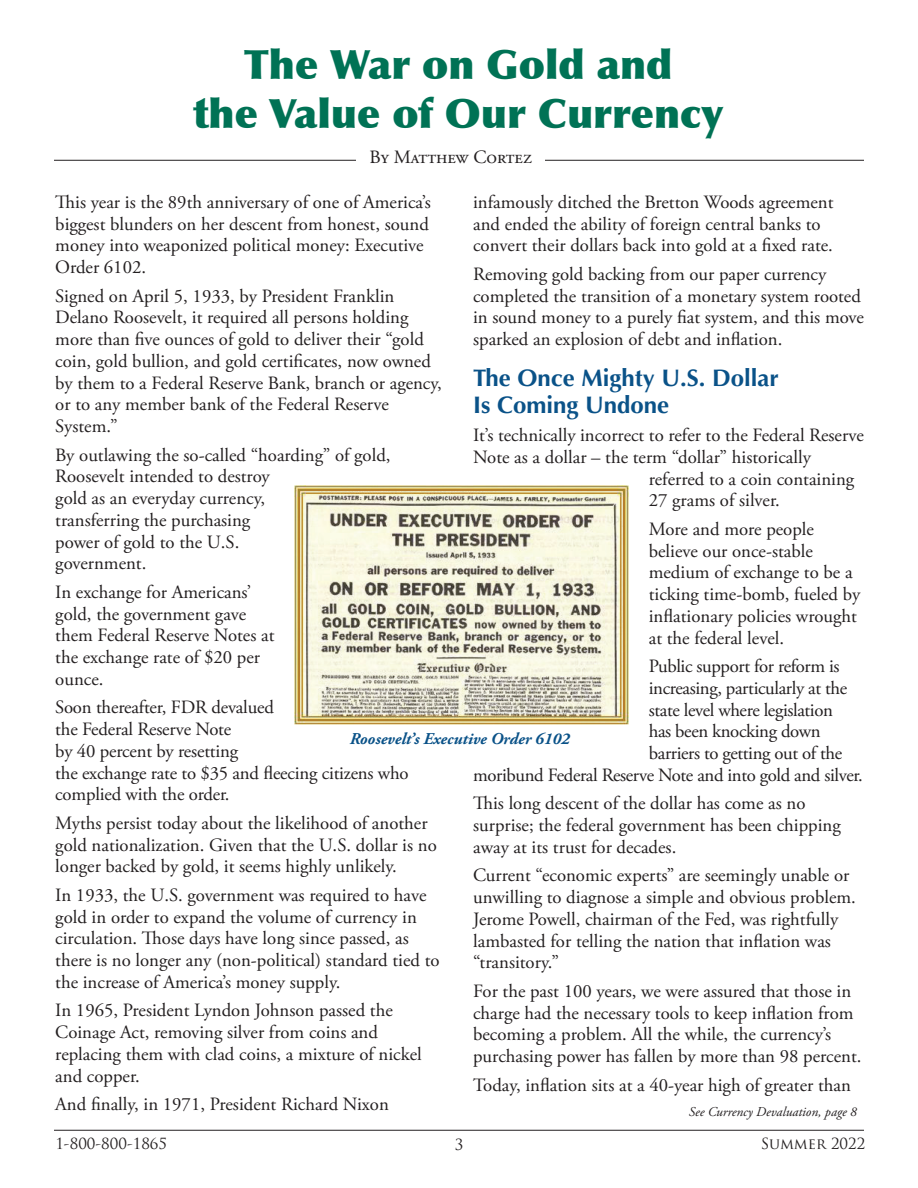
<style>
.page{position:relative;width:918px;height:1188px;background:#fff}
.page>*{position:absolute;margin:0;border:0;box-sizing:border-box;transform-origin:0 0}
.main_headlines{font:900 40.5px/48.6px "Optima";color:#007255;text-align:center}
.sub_heads{font:700 24px/27px "Optima";color:#0a5288}
.main_body{font:18.75px/21.8px "Adobe Garamond Pro";color:#231f20}
.main_body-2{font:18.75px "Adobe Garamond Pro";letter-spacing:-.02em;color:#231f20}
.picture_captions{font:italic 700 16.5px "Adobe Garamond Pro";color:#0a5288}
.t1{font:15px "Trajan Pro";color:#231f20}
.t2{font:italic 13.5px "Adobe Garamond Pro";color:#231f20}
</style>
<div class="page">
<hr style="left:54px;top:1130px;width:810px;height:1px;background:#231f20">
<hr style="left:54px;top:160px;width:810px;height:1px;background:#231f20">
<div style="left:356px;top:149px;width:189px;height:27px;background:#fff"></div>
<img style="left:295px;top:486px;width:334px;height:239px">
<p class="main_headlines" style="left:194px;top:41px;width:531px">The War on Gold and<br>the Value of Our Currency</p>
<p class="main_body" style="left:369px;top:146px;width:164px">By Matthew Cortez</p>
<p class="main_body" style="left:55px;top:192px;width:377px">This year is the 89th anniversary of one of America’s biggest blunders on her descent from honest, sound money into weaponized political money: Executive Order 6102.</p>
<p class="main_body" style="left:55px;top:286px;width:388px">Signed on April 5, 1933, by President Franklin Delano Roosevelt, it required all persons holding more than five ounces of gold to deliver their “gold coin, gold bullion, and gold certificates, now owned by them to a Federal Reserve Bank, branch or agency, or to any member bank of the Federal Reserve System.”</p>
<p class="main_body" style="left:55px;top:445px;width:337px">By outlawing the so-called “hoarding” of gold,<br>Roosevelt intended to destroy<br>gold as an everyday currency,<br>transferring the purchasing<br>power of gold to the U.S.<br>government.</p>
<p class="main_body" style="left:55px;top:582px;width:221px">In exchange for Americans’ gold, the government gave them Federal Reserve Notes at the exchange rate of $20 per ounce.</p>
<p class="main_body" style="left:55px;top:697px;width:355px">Soon thereafter, FDR devalued<br>the Federal Reserve Note<br>by 40 percent by resetting<br>the exchange rate to $35 and fleecing citizens who complied with the order.</p>
<p class="main_body" style="left:55px;top:813px;width:383px">Myths persist today about the likelihood of another gold nationalization. Given that the U.S. dollar is no longer backed by gold, it seems highly unlikely.</p>
<p class="main_body" style="left:55px;top:885px;width:386px">In 1933, the U.S. government was required to have gold in order to expand the volume of currency in circulation. Those days have long since passed, as there is no longer any (non-political) standard tied to the increase of America’s money supply.</p>
<p class="main_body" style="left:55px;top:1000px;width:368px">In 1965, President Lyndon Johnson passed the Coinage Act, removing silver from coins and replacing them with clad coins, a mixture of nickel and copper.</p>
<p class="main_body" style="left:55px;top:1094px;width:335px">And finally, in 1971, President Richard Nixon</p>
<p class="main_body" style="left:473px;top:192px;width:362px">infamously ditched the Bretton Woods agreement and ended the ability of foreign central banks to convert their dollars back into gold at a fixed rate.</p>
<p class="main_body" style="left:473px;top:264px;width:392px">Removing gold backing from our paper currency completed the transition of a monetary system rooted in sound money to a purely fiat system, and this move sparked an explosion of debt and inflation.</p>
<p class="sub_heads" style="left:473px;top:364px;width:307px">The Once Mighty U.S. Dollar<br>Is Coming Undone</p>
<p class="main_body" style="left:473px;top:425px;width:392px">It’s technically incorrect to refer to the Federal Reserve</p>
<p class="main_body" style="left:473px;top:447px;width:339px">Note as a dollar – the term “dollar” historically</p>
<p class="main_body" style="left:649px;top:469px;width:207px">referred to a coin containing</p>
<p class="main_body" style="left:649px;top:490px;width:133px">27 grams of silver.</p>
<p class="main_body" style="left:649px;top:519px;width:213px">More and more people believe our once-stable medium of exchange to be a ticking time-bomb, fueled by inflationary policies wrought at the federal level.</p>
<p class="main_body-2" style="left:649px;top:655px;width:192px">Public support for reform is</p>
<p class="main_body-2" style="left:649px;top:677px;width:200px">increasing, particularly at the</p>
<p class="main_body" style="left:649px;top:700px;width:186px">state level where legislation</p>
<p class="main_body-2" style="left:649px;top:720px;width:173px">has been knocking down</p>
<p class="main_body" style="left:649px;top:743px;width:195px">barriers to getting out of the</p>
<p class="main_body-2" style="left:473px;top:764px;width:391px">moribund Federal Reserve Note and into gold and silver.</p>
<p class="main_body" style="left:473px;top:793px;width:369px">This long descent of the dollar has come as no surprise; the federal government has been chipping away at its trust for decades.</p>
<p class="main_body" style="left:473px;top:865px;width:384px">Current “economic experts” are seemingly unable or unwilling to diagnose a simple and obvious problem.<br>Jerome Powell, chairman of the Fed, was rightfully lambasted for telling the nation that inflation was “transitory.”</p>
<p class="main_body" style="left:473px;top:981px;width:390px">For the past 100 years, we were assured that those in charge had the necessary tools to keep inflation from becoming a problem. All the while, the currency’s purchasing power has fallen by more than 98 percent.</p>
<p class="main_body" style="left:473px;top:1075px;width:379px">Today, inflation sits at a 40-year high of greater than</p>
<p class="picture_captions" style="left:350px;top:729px;width:221px">Roosevelt’s Executive Order 6102</p>
<p class="t2" style="left:689px;top:1104px;width:170px">See Currency Devaluation, page 8</p>
<p class="t1" style="left:55px;top:1134px;width:113px">1-800-800-1865</p>
<p class="t1" style="left:455px;top:1135px;width:10px">3</p>
<p class="t1" style="left:761px;top:1134px;width:106px">SUMMER 2022</p>
</div>
